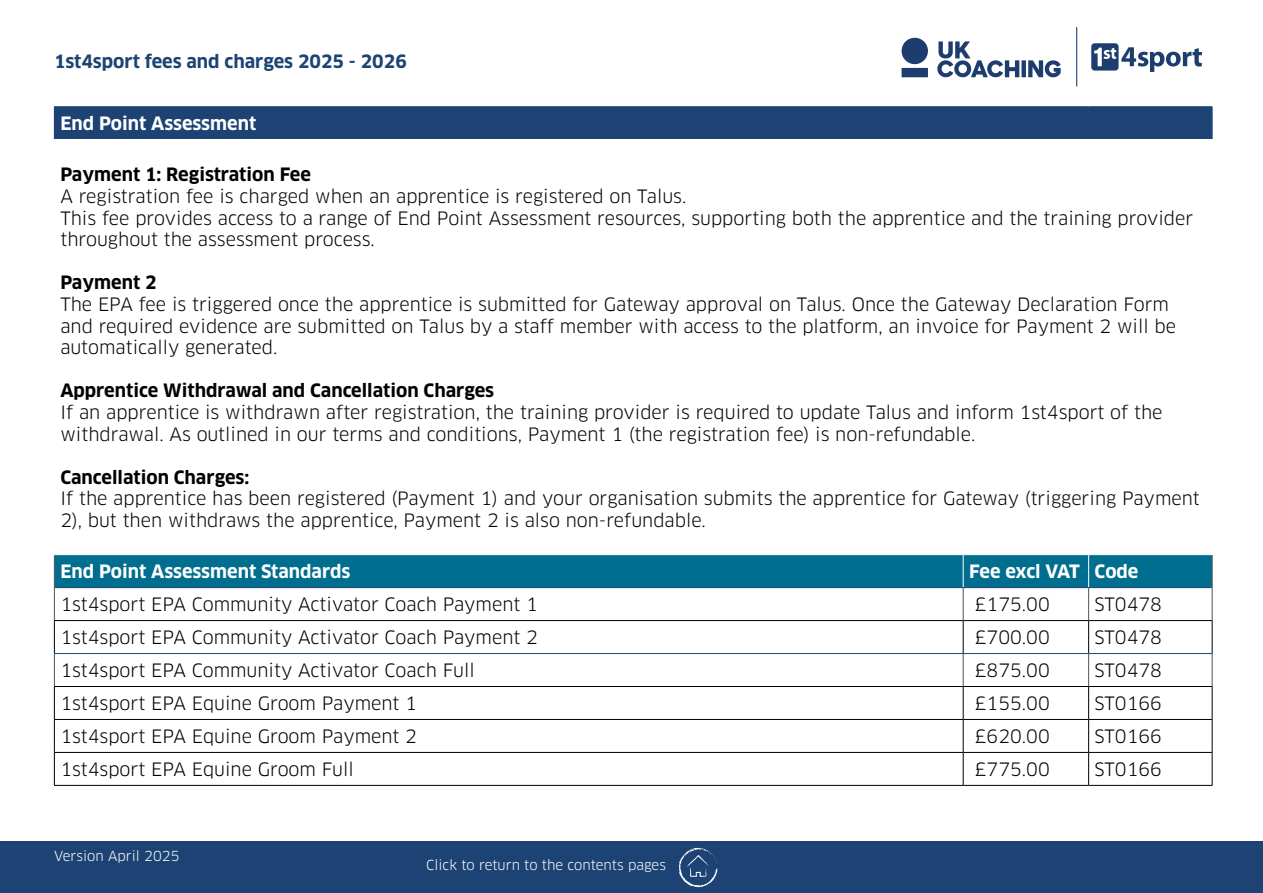
<style>
.page{position:relative;width:1263px;height:893px;background:#fff}
.page>*{position:absolute;margin:0;border:0;box-sizing:border-box;transform-origin:0 0}
.t1{font:18px/21.6px "Clan Pro";color:#020203}
.t2{font:18px "Clan Pro";color:#000}
.t3{font:700 18px "Clan Pro";color:#020203}
.t4{font:700 18px "Clan Pro";color:#fff}
.t5{font:700 18px "Clan Pro";color:#1c4374}
.t6{font:700 18px "Clan Pro";letter-spacing:-.02em;color:#fff}
.t7{font:13.5px "Clan Pro";color:#fff}
</style>
<div class="page">
<div style="left:54px;top:107px;width:1158px;height:33px;background:#1c4374"></div>
<div style="left:55px;top:555px;width:1157px;height:32px;background:#006e8f"></div>
<hr style="left:54px;top:588px;width:1px;height:32px;background:#505456">
<hr style="left:963px;top:588px;width:1px;height:32px;background:#505456">
<hr style="left:1088px;top:588px;width:1px;height:32px;background:#505456">
<hr style="left:1212px;top:588px;width:1px;height:32px;background:#505456">
<hr style="left:54px;top:654px;width:1px;height:32px;background:#505456">
<hr style="left:963px;top:654px;width:1px;height:32px;background:#505456">
<hr style="left:1088px;top:654px;width:1px;height:32px;background:#505456">
<hr style="left:1212px;top:654px;width:1px;height:32px;background:#505456">
<hr style="left:963px;top:555px;width:1px;height:32px;background:#fff">
<hr style="left:1088px;top:555px;width:1px;height:32px;background:#fff">
<hr style="left:54px;top:555px;width:1px;height:33px;background:#505456">
<hr style="left:1212px;top:555px;width:1px;height:33px;background:#505456">
<hr style="left:54px;top:106px;width:909px;height:1px;background:#1c4374">
<hr style="left:963px;top:106px;width:126px;height:1px;background:#1c4374">
<hr style="left:1089px;top:106px;width:123px;height:1px;background:#1c4374">
<hr style="left:1212px;top:107px;width:1px;height:32px;background:#1c4374">
<hr style="left:55px;top:587px;width:908px;height:1px;background:#1c4374">
<hr style="left:963px;top:587px;width:126px;height:1px;background:#1c4374">
<hr style="left:1089px;top:587px;width:123px;height:1px;background:#1c4374">
<hr style="left:54px;top:653px;width:909px;height:1px;background:#1c4374">
<hr style="left:963px;top:653px;width:126px;height:1px;background:#1c4374">
<hr style="left:1089px;top:653px;width:123px;height:1px;background:#1c4374">
<hr style="left:54px;top:620px;width:909px;height:1px;background:#000">
<hr style="left:54px;top:621px;width:1px;height:32px;background:#000">
<hr style="left:963px;top:620px;width:126px;height:1px;background:#000">
<hr style="left:963px;top:621px;width:1px;height:32px;background:#000">
<hr style="left:1089px;top:620px;width:123px;height:1px;background:#000">
<hr style="left:1088px;top:621px;width:1px;height:32px;background:#000">
<hr style="left:1212px;top:621px;width:1px;height:32px;background:#000">
<hr style="left:54px;top:686px;width:909px;height:1px;background:#000">
<hr style="left:54px;top:687px;width:1px;height:32px;background:#000">
<hr style="left:963px;top:686px;width:126px;height:1px;background:#000">
<hr style="left:963px;top:687px;width:1px;height:32px;background:#000">
<hr style="left:1089px;top:686px;width:123px;height:1px;background:#000">
<hr style="left:1088px;top:687px;width:1px;height:32px;background:#000">
<hr style="left:1212px;top:687px;width:1px;height:32px;background:#000">
<hr style="left:54px;top:719px;width:909px;height:1px;background:#000">
<hr style="left:54px;top:720px;width:1px;height:32px;background:#000">
<hr style="left:963px;top:719px;width:126px;height:1px;background:#000">
<hr style="left:963px;top:720px;width:1px;height:32px;background:#000">
<hr style="left:1089px;top:719px;width:123px;height:1px;background:#000">
<hr style="left:1088px;top:720px;width:1px;height:32px;background:#000">
<hr style="left:1212px;top:720px;width:1px;height:32px;background:#000">
<hr style="left:54px;top:752px;width:909px;height:1px;background:#000">
<hr style="left:54px;top:753px;width:1px;height:32px;background:#000">
<hr style="left:963px;top:752px;width:126px;height:1px;background:#000">
<hr style="left:963px;top:753px;width:1px;height:32px;background:#000">
<hr style="left:1089px;top:752px;width:123px;height:1px;background:#000">
<hr style="left:1088px;top:753px;width:1px;height:32px;background:#000">
<hr style="left:1212px;top:753px;width:1px;height:32px;background:#000">
<hr style="left:54px;top:785px;width:909px;height:1px;background:#000">
<hr style="left:963px;top:785px;width:126px;height:1px;background:#000">
<hr style="left:1089px;top:785px;width:123px;height:1px;background:#000">
<hr style="left:54px;top:139px;width:909px;height:1px;background:#fff">
<hr style="left:963px;top:139px;width:126px;height:1px;background:#fff">
<hr style="left:1089px;top:139px;width:123px;height:1px;background:#fff">
<div style="left:0;top:842px;width:1263px;height:51px;background:#1c4374"></div>
<svg style="left:679px;top:847px;width:39px;height:40px"></svg>
<svg style="left:1091px;top:43px;width:111px;height:29px"></svg>
<hr style="left:1076px;top:27px;width:1px;height:59px;background:#1d3d6e">
<svg style="left:937px;top:41px;width:124px;height:36px"></svg>
<div style="left:901px;top:68px;width:27px;height:9px;background:#1d3d6e"></div>
<div style="left:901px;top:38px;width:27px;height:26px;background:#1d3d6e;border-radius:50%"></div>
<p class="t5" style="left:54px;top:51px;width:354px">1st4sport fees and charges 2025 - 2026</p>
<p class="t4" style="left:60px;top:113px;width:197px">End Point Assessment</p>
<p class="t3" style="left:60px;top:164px;width:252px">Payment 1: Registration Fee</p>
<p class="t1" style="left:60px;top:186px;width:627px">A registration fee is charged when an apprentice is registered on Talus.</p>
<p class="t1" style="left:60px;top:207px;width:1134px">This fee provides access to a range of End Point Assessment resources, supporting both the apprentice and the training provider throughout the assessment process.</p>
<p class="t3" style="left:60px;top:272px;width:98px">Payment 2</p>
<p class="t1" style="left:60px;top:294px;width:1117px">The EPA fee is triggered once the apprentice is submitted for Gateway approval on Talus. Once the Gateway Declaration Form and required evidence are submitted on Talus by a staff member with access to the platform, an invoice for Payment 2 will be automatically generated.</p>
<p class="t3" style="left:60px;top:380px;width:435px">Apprentice Withdrawal and Cancellation Charges</p>
<p class="t1" style="left:60px;top:402px;width:1104px">If an apprentice is withdrawn after registration, the training provider is required to update Talus and inform 1st4sport of the withdrawal. As outlined in our terms and conditions, Payment 1 (the registration fee) is non-refundable.</p>
<p class="t3" style="left:60px;top:467px;width:190px">Cancellation Charges:</p>
<p class="t1" style="left:60px;top:488px;width:1141px">If the apprentice has been registered (Payment 1) and your organisation submits the apprentice for Gateway (triggering Payment<br>2), but then withdraws the apprentice, Payment 2 is also non-refundable.</p>
<p class="t4" style="left:60px;top:561px;width:291px">End Point Assessment Standards</p>
<p class="t6" style="left:969px;top:561px;width:112px">Fee excl VAT</p>
<p class="t4" style="left:1095px;top:561px;width:45px">Code</p>
<p class="t2" style="left:60px;top:594px;width:479px">1st4sport EPA Community Activator Coach Payment 1</p>
<p class="t2" style="left:975px;top:594px;width:76px">£175.00</p>
<p class="t2" style="left:1095px;top:594px;width:69px">ST0478</p>
<p class="t2" style="left:60px;top:627px;width:479px">1st4sport EPA Community Activator Coach Payment 2</p>
<p class="t2" style="left:975px;top:627px;width:76px">£700.00</p>
<p class="t2" style="left:1095px;top:627px;width:69px">ST0478</p>
<p class="t2" style="left:60px;top:660px;width:416px">1st4sport EPA Community Activator Coach Full</p>
<p class="t2" style="left:975px;top:660px;width:76px">£875.00</p>
<p class="t2" style="left:1095px;top:660px;width:69px">ST0478</p>
<p class="t2" style="left:60px;top:693px;width:358px">1st4sport EPA Equine Groom Payment 1</p>
<p class="t2" style="left:975px;top:693px;width:76px">£155.00</p>
<p class="t2" style="left:1095px;top:693px;width:69px">ST0166</p>
<p class="t2" style="left:60px;top:726px;width:358px">1st4sport EPA Equine Groom Payment 2</p>
<p class="t2" style="left:975px;top:726px;width:76px">£620.00</p>
<p class="t2" style="left:1095px;top:726px;width:69px">ST0166</p>
<p class="t2" style="left:60px;top:759px;width:295px">1st4sport EPA Equine Groom Full</p>
<p class="t2" style="left:975px;top:759px;width:76px">£775.00</p>
<p class="t2" style="left:1095px;top:759px;width:69px">ST0166</p>
<p class="t7" style="left:54px;top:848px;width:127px">Version April 2025</p>
<p class="t7" style="left:426px;top:857px;width:241px">Click to return to the contents pages</p>
</div>
